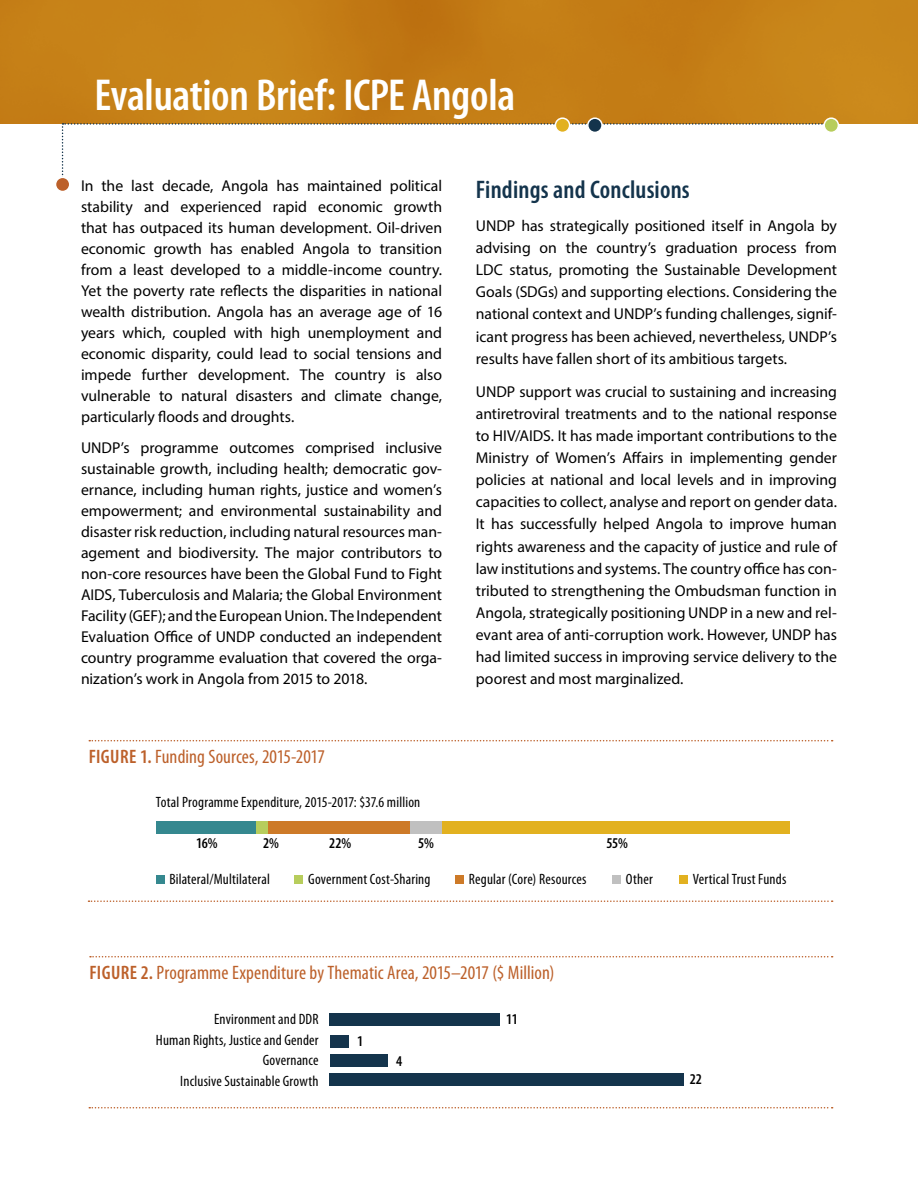
<style>
.page{position:relative;width:918px;height:1188px;background:#fff}
.page>*{position:absolute;margin:0;border:0;box-sizing:border-box;transform-origin:0 0}
.t1{font:600 condensed 45px "Myriad Pro";letter-spacing:-.01em;color:#fff}
.t2{font:600 condensed 25.5px "Myriad Pro";letter-spacing:.01em;color:#14344c}
.t3{font:condensed 19.5px "Myriad Pro";letter-spacing:.005em;color:#bc602a}
.t4{font:15.75px/21px "Myriad Pro";letter-spacing:-.005em;color:#000;text-align:justify}
.t5{font:condensed 15px/20.4px "Myriad Pro";letter-spacing:.015em;color:#000;text-align:right}
.t6{font:600 condensed 15px "Myriad Pro";letter-spacing:-.02em;color:#000}
.s1{font-weight:600}
</style>
<div class="page">
<img style="left:0;top:0;width:918px;height:124px">
<svg style="left:62px;top:123px;width:761px;height:54px"></svg>
<div style="left:824px;top:118px;width:14px;height:14px;background:#b7cd5c;border-radius:50%"></div>
<div style="left:823px;top:117px;width:16px;height:16px;border:2px solid #fff;border-radius:50%"></div>
<div style="left:555px;top:118px;width:15px;height:14px;background:#e2b120;border-radius:50%"></div>
<div style="left:555px;top:117px;width:15px;height:16px;border:2px solid #fff;border-radius:50%"></div>
<div style="left:588px;top:118px;width:14px;height:14px;background:#14344c;border-radius:50%"></div>
<div style="left:587px;top:117px;width:16px;height:16px;border:2px solid #fff;border-radius:50%"></div>
<div style="left:56px;top:177px;width:14px;height:15px;background:#bc602a;border-radius:50%"></div>
<div style="left:55px;top:177px;width:15px;height:15px;border:2px solid #fff;border-radius:50%"></div>
<svg style="left:90px;top:956px;width:743px;height:1px"></svg>
<svg style="left:89px;top:1107px;width:744px;height:1px"></svg>
<div style="left:330px;top:1013px;width:170px;height:12px;background:#14344c"></div>
<div style="left:330px;top:1035px;width:19px;height:12px;background:#14344c"></div>
<div style="left:330px;top:1054px;width:57px;height:13px;background:#14344c"></div>
<div style="left:330px;top:1073px;width:354px;height:13px;background:#14344c"></div>
<svg style="left:88px;top:900px;width:745px;height:2px"></svg>
<svg style="left:89px;top:740px;width:744px;height:1px"></svg>
<div style="left:156px;top:876px;width:8px;height:8px;background:#35888f"></div>
<div style="left:295px;top:876px;width:8px;height:8px;background:#b7cd5c"></div>
<div style="left:456px;top:876px;width:8px;height:8px;background:#cd7a28"></div>
<div style="left:613px;top:876px;width:8px;height:8px;background:#c0c0c0"></div>
<div style="left:679px;top:876px;width:9px;height:8px;background:#e2b120"></div>
<div style="left:156px;top:821px;width:100px;height:13px;background:#35888f"></div>
<div style="left:257px;top:821px;width:11px;height:13px;background:#b7cd5c"></div>
<div style="left:268px;top:821px;width:142px;height:13px;background:#cd7a28"></div>
<div style="left:441px;top:821px;width:349px;height:13px;background:#e2b120"></div>
<div style="left:410px;top:821px;width:31px;height:13px;background:#c0c0c0"></div>
<h1 class="t1" style="left:94px;top:70px;width:422px">Evaluation Brief: ICPE Angola</h1>
<p class="t4" style="left:81px;top:175px;width:363px">In the last decade, Angola has maintained political stability and experienced rapid economic growth that has outpaced its human development. Oil-driven economic growth has enabled Angola to transition from a least developed to a middle-income country.<br>Yet the poverty rate reflects the disparities in national wealth distribution. Angola has an average age of 16 years which, coupled with high unemployment and economic disparity, could lead to social tensions and impede further development. The country is also vulnerable to natural disasters and climate change, particularly floods and droughts.</p>
<p class="t4" style="left:81px;top:437px;width:363px">UNDP’s programme outcomes comprised inclusive sustainable growth, including health; democratic gov&shy;ernance, including human rights, justice and women’s empowerment; and environmental sustainability and disaster risk reduction, including natural resources man&shy;agement and biodiversity. The major contributors to non-core resources have been the Global Fund to Fight AIDS, Tuberculosis and Malaria; the Global Environment Facility (GEF); and the European Union. The Independent Evaluation Office of UNDP conducted an independent country programme evaluation that covered the orga&shy;nization’s work in Angola from 2015 to 2018.</p>
<p class="t3" style="left:89px;top:746px;width:238px"><span class="s1">FIGURE 1.</span> Funding Sources, 2015-2017</p>
<h2 class="t2" style="left:476px;top:176px;width:215px">Findings and Conclusions</h2>
<p class="t4" style="left:476px;top:214px;width:363px;line-height:22.2px">UNDP has strategically positioned itself in Angola by advising on the country’s graduation process from LDC status, promoting the Sustainable Development Goals (SDGs) and supporting elections. Considering the national context and UNDP’s funding challenges, signif&shy;icant progress has been achieved, nevertheless, UNDP’s results have fallen short of its ambitious targets.</p>
<p class="t4" style="left:476px;top:380px;width:363px;line-height:22.2px">UNDP support was crucial to sustaining and increasing antiretroviral treatments and to the national response to HIV/AIDS. It has made important contributions to the Ministry of Women’s Affairs in implementing gender policies at national and local levels and in improving capacities to collect, analyse and report on gender data.<br>It has successfully helped Angola to improve human rights awareness and the capacity of justice and rule of law institutions and systems. The country office has con&shy;tributed to strengthening the Ombudsman function in Angola, strategically positioning UNDP in a new and rel&shy;evant area of anti-corruption work. However, UNDP has had limited success in improving service delivery to the poorest and most marginalized.</p>
<p class="t5" style="left:156px;top:792px;width:266px">Total Programme Expenditure, 2015-2017: $37.6 million</p>
<p class="t6" style="left:418px;top:835px;width:17px">5%</p>
<p class="t6" style="left:196px;top:835px;width:23px">16%</p>
<p class="t6" style="left:263px;top:835px;width:17px">2%</p>
<p class="t6" style="left:329px;top:835px;width:23px">22%</p>
<p class="t6" style="left:606px;top:835px;width:23px">55%</p>
<p class="t5" style="left:169px;top:869px;width:102px">Bilateral/Multilateral</p>
<p class="t5" style="left:308px;top:869px;width:124px">Government Cost-Sharing</p>
<p class="t5" style="left:469px;top:869px;width:119px">Regular (Core) Resources</p>
<p class="t5" style="left:626px;top:869px;width:28px">Other</p>
<p class="t5" style="left:693px;top:869px;width:95px">Vertical Trust Funds</p>
<p class="t3" style="left:89px;top:962px;width:466px"><span class="s1">FIGURE 2.</span> Programme Expenditure by Thematic Area, 2015–2017 ($ Million)</p>
<p class="t5" style="left:156px;top:1009px;width:164px">Environment and DDR<br>Human Rights, Justice and Gender<br>Governance<br>Inclusive Sustainable Growth</p>
<p class="t6" style="left:506px;top:1011px;width:13px">11</p>
<p class="t6" style="left:357px;top:1033px;width:8px">1</p>
<p class="t6" style="left:396px;top:1053px;width:8px">4</p>
<p class="t6" style="left:690px;top:1071px;width:14px">22</p>
</div>
